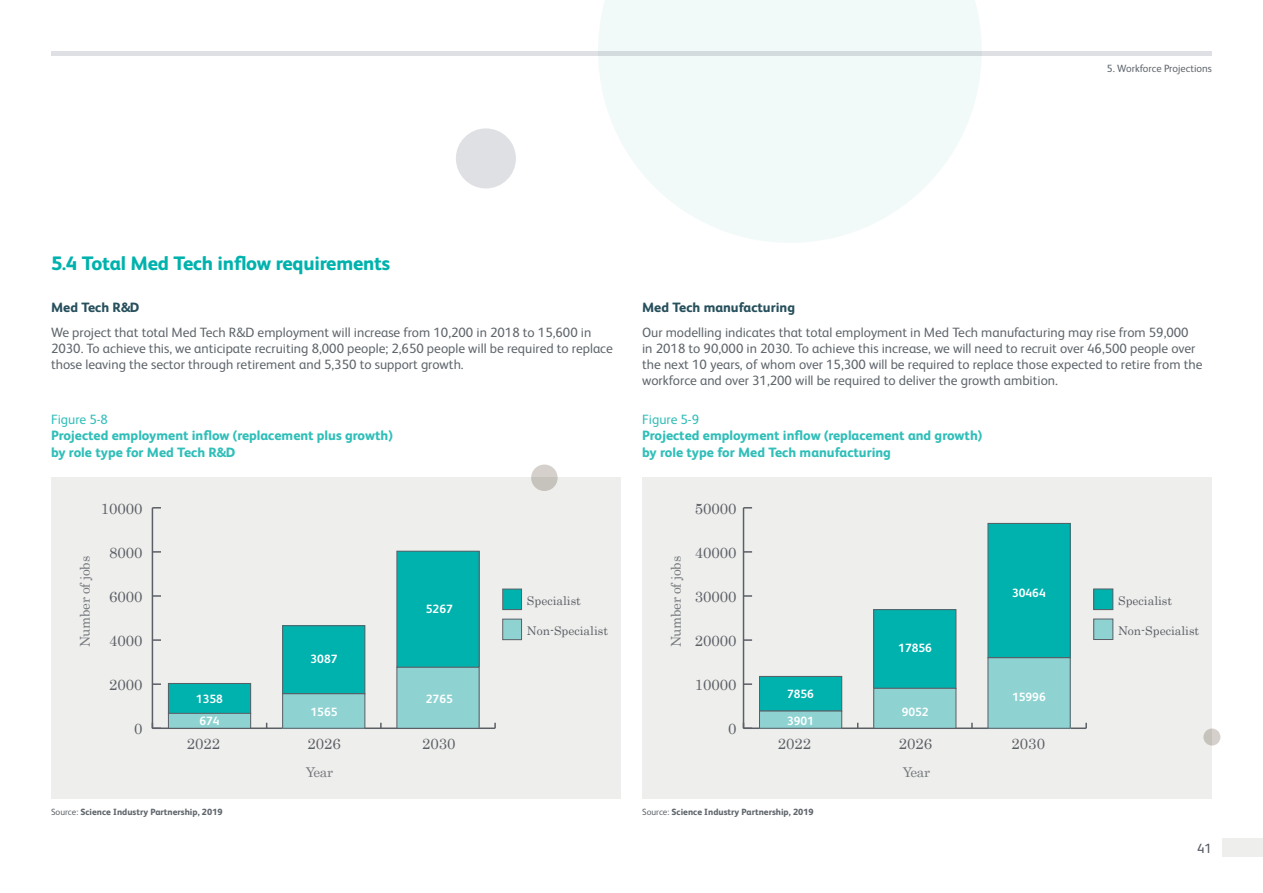
<style>
.page{position:relative;width:1263px;height:893px;background:#fff}
.page>*{position:absolute;margin:0;border:0;box-sizing:border-box;transform-origin:0 0}
.Sub_Section_Header{font:800 19.5px "FS Albert";letter-spacing:-.01em;color:#00b2ad}
.t1{font:15px "Century";color:#5b5f66}
.Body_Copy{font:13.5px/16.2px "FS Albert";color:#60666c}
.Body_Copy-2{font:800 13.5px/16.2px "FS Albert";color:#30beb9}
.t2{font:13.5px "Century";letter-spacing:-.02em;color:#73777c}
.Body_Copy-3{font:800 13.5px "FS Albert";color:#27505d}
.t3{font:13.5px "FS Albert";color:#51565f}
.t4{font:700 12px/21.6px "FS Albert";color:#fff}
.t5{font:12px "Century";color:#5b5f66}
.t6{font:10.5px "FS Albert";color:#60666c}
.Figure{font:800 9px "FS Albert";color:#60666c}
.s1{font-weight:400}
</style>
<div class="page">
<div style="left:1222px;top:838px;width:41px;height:19px;background:#eeeeec"></div>
<div style="left:51px;top:478px;width:570px;height:321px;background:#eeeeec"></div>
<div style="left:642px;top:478px;width:570px;height:321px;background:#eeeeec"></div>
<hr style="left:152px;top:727px;width:343px;height:2px;background:#5b5f66">
<hr style="left:152px;top:508px;width:1px;height:220px;background:#5b5f66">
<svg style="left:152px;top:723px;width:9px;height:6px"></svg>
<svg style="left:153px;top:683px;width:8px;height:2px"></svg>
<svg style="left:153px;top:639px;width:8px;height:2px"></svg>
<svg style="left:153px;top:595px;width:8px;height:2px"></svg>
<svg style="left:153px;top:551px;width:8px;height:2px"></svg>
<svg style="left:152px;top:507px;width:9px;height:2px"></svg>
<div style="left:503px;top:589px;width:18px;height:21px;background:#00b2ae"></div>
<div style="left:502px;top:589px;width:20px;height:21px;border:1px solid #5b5f66"></div>
<div style="left:168px;top:683px;width:83px;height:30px;background:#00b2ae"></div>
<div style="left:168px;top:683px;width:83px;height:31px;border:1px solid #5b5f66"></div>
<div style="left:283px;top:626px;width:82px;height:68px;background:#00b2ae"></div>
<div style="left:282px;top:625px;width:83px;height:69px;border:1px solid #5b5f66"></div>
<div style="left:397px;top:551px;width:82px;height:116px;background:#00b2ae"></div>
<div style="left:396px;top:551px;width:83px;height:117px;border:1px solid #5b5f66"></div>
<div style="left:503px;top:619px;width:18px;height:21px;background:#8ed3d2"></div>
<div style="left:502px;top:619px;width:20px;height:21px;border:1px solid #5b5f66"></div>
<div style="left:168px;top:713px;width:83px;height:15px;background:#8ed3d2"></div>
<div style="left:168px;top:713px;width:83px;height:16px;border:1px solid #5b5f66"></div>
<div style="left:283px;top:694px;width:82px;height:34px;background:#8ed3d2"></div>
<div style="left:282px;top:693px;width:83px;height:36px;border:1px solid #5b5f66"></div>
<div style="left:397px;top:667px;width:82px;height:61px;background:#8ed3d2"></div>
<div style="left:396px;top:667px;width:83px;height:62px;border:1px solid #5b5f66"></div>
<hr style="left:743px;top:727px;width:343px;height:2px;background:#5b5f66">
<hr style="left:743px;top:508px;width:1px;height:220px;background:#5b5f66">
<svg style="left:743px;top:723px;width:9px;height:6px"></svg>
<svg style="left:744px;top:683px;width:8px;height:2px"></svg>
<svg style="left:744px;top:639px;width:8px;height:2px"></svg>
<svg style="left:744px;top:595px;width:8px;height:2px"></svg>
<svg style="left:744px;top:551px;width:8px;height:2px"></svg>
<svg style="left:743px;top:507px;width:9px;height:2px"></svg>
<div style="left:1094px;top:589px;width:19px;height:21px;background:#00b2ae"></div>
<div style="left:1093px;top:589px;width:20px;height:21px;border:1px solid #5b5f66"></div>
<div style="left:759px;top:676px;width:83px;height:35px;background:#00b2ae"></div>
<div style="left:759px;top:676px;width:83px;height:35px;border:1px solid #5b5f66"></div>
<div style="left:874px;top:610px;width:82px;height:78px;background:#00b2ae"></div>
<div style="left:873px;top:609px;width:83px;height:80px;border:1px solid #5b5f66"></div>
<div style="left:988px;top:523px;width:82px;height:135px;background:#00b2ae"></div>
<div style="left:987px;top:523px;width:83px;height:135px;border:1px solid #5b5f66"></div>
<div style="left:1094px;top:619px;width:19px;height:20px;background:#8ed3d2"></div>
<div style="left:1093px;top:619px;width:20px;height:21px;border:1px solid #5b5f66"></div>
<div style="left:759px;top:711px;width:83px;height:17px;background:#8ed3d2"></div>
<div style="left:759px;top:711px;width:83px;height:18px;border:1px solid #5b5f66"></div>
<div style="left:874px;top:688px;width:82px;height:40px;background:#8ed3d2"></div>
<div style="left:873px;top:688px;width:83px;height:41px;border:1px solid #5b5f66"></div>
<div style="left:988px;top:658px;width:82px;height:70px;background:#8ed3d2"></div>
<div style="left:987px;top:657px;width:83px;height:72px;border:1px solid #5b5f66"></div>
<svg style="left:531px;top:465px;width:27px;height:26px"></svg>
<svg style="left:1203px;top:729px;width:17px;height:16px"></svg>
<hr style="left:51px;top:51px;width:1161px;height:4px;background:#dfe0e4">
<svg style="left:598px;top:0;width:384px;height:243px;fill:#f2faf9"></svg>
<div style="left:456px;top:128px;width:60px;height:60px;background:#dfe0e4;border-radius:50%"></div>
<p class="t6" style="left:1107px;top:61px;width:107px">5. Workforce Projections</p>
<p class="Sub_Section_Header" style="left:51px;top:249px;width:341px">5.4 Total Med Tech inflow requirements</p>
<p class="Body_Copy-3" style="left:51px;top:297px;width:90px">Med Tech R&amp;D</p>
<p class="Body_Copy" style="left:51px;top:323px;width:563px">We project that total Med Tech R&amp;D employment will increase from 10,200 in 2018 to 15,600 in<br>2030. To achieve this, we anticipate recruiting 8,000 people; 2,650 people will be required to replace those leaving the sector through retirement and 5,350 to support growth.</p>
<p class="Body_Copy-3" style="left:642px;top:297px;width:154px">Med Tech manufacturing</p>
<p class="Body_Copy" style="left:642px;top:323px;width:562px">Our modelling indicates that total employment in Med Tech manufacturing may rise from 59,000 in 2018 to 90,000 in 2030. To achieve this increase, we will need to recruit over 46,500 people over the next 10 years, of whom over 15,300 will be required to replace those expected to retire from the workforce and over 31,200 will be required to deliver the growth ambition.</p>
<p class="Body_Copy-2" style="left:51px;top:411px;width:343px"><span class="s1">Figure 5-8<br></span>Projected employment inflow (replacement plus growth) by role type for Med Tech R&amp;D</p>
<p class="Body_Copy-2" style="left:642px;top:411px;width:342px"><span class="s1">Figure 5-9<br></span>Projected employment inflow (replacement and growth) by role type for Med Tech manufacturing</p>
<p class="t1" style="left:101px;top:496px;width:43px">10000</p>
<p class="t1" style="left:695px;top:496px;width:43px">50000</p>
<p class="t1" style="left:109px;top:540px;width:35px">8000</p>
<p class="t2" style="left:74px;top:647px;width:93px;rotate:-90deg">Number of jobs</p>
<p class="t2" style="left:665px;top:647px;width:93px;rotate:-90deg">Number of jobs</p>
<p class="t1" style="left:109px;top:584px;width:35px">6000</p>
<p class="t5" style="left:527px;top:590px;width:56px">Specialist</p>
<p class="t5" style="left:527px;top:620px;width:83px">Non-Specialist</p>
<p class="t4" style="left:426px;top:598px;width:28px">5267</p>
<p class="t1" style="left:109px;top:628px;width:35px">4000</p>
<p class="t1" style="left:695px;top:540px;width:43px">40000</p>
<p class="t1" style="left:695px;top:584px;width:43px">30000</p>
<p class="t1" style="left:695px;top:628px;width:43px">20000</p>
<p class="t4" style="left:898px;top:637px;width:35px">17856</p>
<p class="t4" style="left:1012px;top:581px;width:35px">30464</p>
<p class="t4" style="left:311px;top:648px;width:28px">3087</p>
<p class="t1" style="left:109px;top:672px;width:35px">2000</p>
<p class="t1" style="left:134px;top:716px;width:10px">0</p>
<p class="t4" style="left:196px;top:688px;width:28px">1358<br>674</p>
<p class="t4" style="left:311px;top:701px;width:28px">1565</p>
<p class="t4" style="left:426px;top:687px;width:28px">2765</p>
<p class="t1" style="left:695px;top:672px;width:43px">10000</p>
<p class="t1" style="left:728px;top:716px;width:10px">0</p>
<p class="t4" style="left:787px;top:683px;width:28px">7856</p>
<p class="t4" style="left:787px;top:710px;width:28px">3901</p>
<p class="t4" style="left:902px;top:701px;width:28px">9052</p>
<p class="t4" style="left:1012px;top:685px;width:35px">15996</p>
<p class="t1" style="left:187px;top:731px;width:35px">2022</p>
<p class="t1" style="left:308px;top:731px;width:35px">2026</p>
<p class="t1" style="left:422px;top:731px;width:35px">2030</p>
<p class="t1" style="left:778px;top:731px;width:35px">2022</p>
<p class="t1" style="left:899px;top:731px;width:35px">2026</p>
<p class="t1" style="left:1012px;top:731px;width:35px">2030</p>
<p class="t2" style="left:306px;top:761px;width:29px">Year</p>
<p class="t2" style="left:903px;top:761px;width:29px">Year</p>
<p class="Figure" style="left:51px;top:806px;width:173px"><span class="s1">Source:</span> Science Industry Partnership, 2019</p>
<p class="Figure" style="left:642px;top:806px;width:173px"><span class="s1">Source:</span> Science Industry Partnership, 2019</p>
<p class="t5" style="left:1118px;top:590px;width:56px">Specialist</p>
<p class="t5" style="left:1118px;top:620px;width:83px">Non-Specialist</p>
<p class="t3" style="left:1197px;top:839px;width:16px">41</p>
</div>
